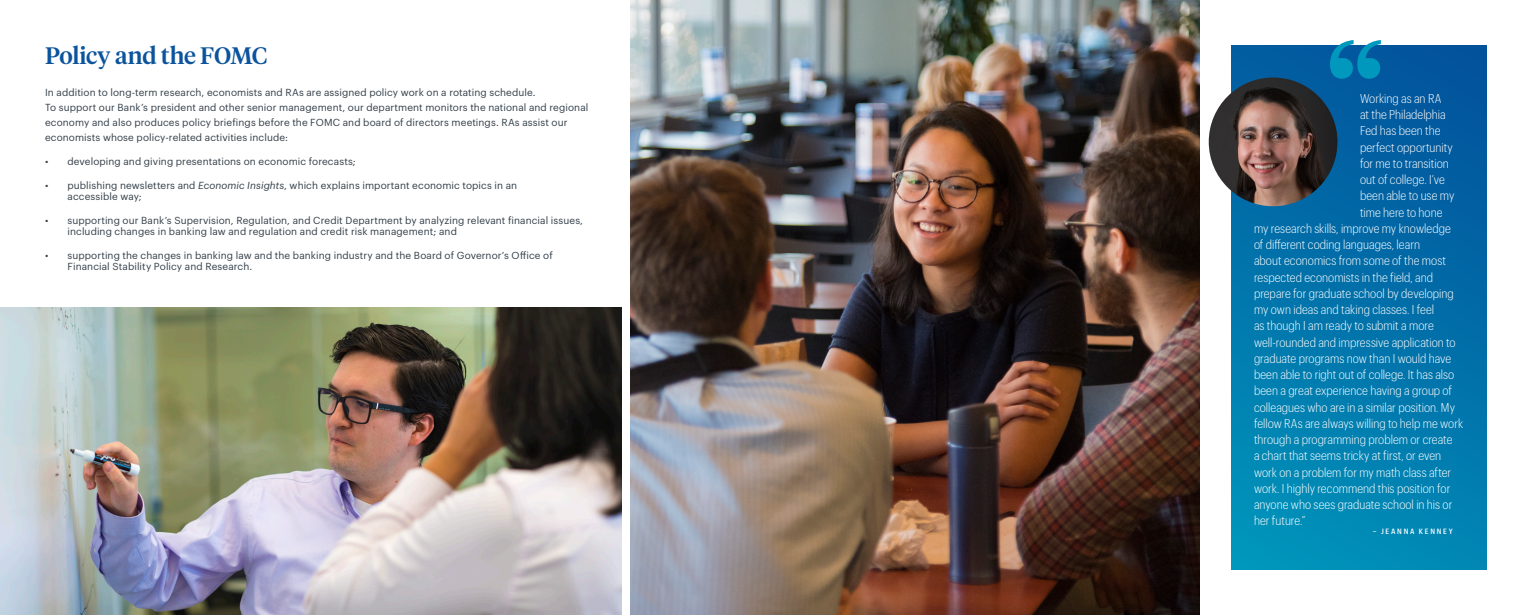
<style>
.page{position:relative;width:1530px;height:615px;background:#fff}
.page>*{position:absolute;margin:0;border:0;box-sizing:border-box;transform-origin:0 0}
._2023_-_page_head{font:500 23.75px "Tiempos Headline";letter-spacing:-.015em;color:#0b549d}
.t1{font:300 12.5px "Graphik Compact LC";color:#fff}
._2023-_body{font:10px/15px "Graphik";letter-spacing:.01em;color:#323e48}
.Quote_Author{font:500 7.5px "Graphik Compact LC";letter-spacing:.23em;color:#fff}
.s1{font-style:italic}
</style>
<div class="page">
<img style="left:630px;top:0;width:569px;height:615px">
<div style="left:1232px;top:45px;width:254px;height:525px;background:linear-gradient(to bottom,#02539b,#008fb8)"></div>
<img style="left:1209px;top:78px;width:129px;height:128px;border-radius:64px">
<img style="left:0;top:307px;width:622px;height:308px">
<svg style="left:1330px;top:40px;width:51px;height:39px"></svg>
<p class="_2023_-_page_head" style="left:45px;top:39px;width:224px">Policy and the FOMC</p>
<p class="_2023-_body" style="left:45px;top:84px;width:545px">In addition to long-term research, economists and RAs are assigned policy work on a rotating schedule.<br>To support our Bank’s president and other senior management, our department monitors the national and regional economy and also produces policy briefings before the FOMC and board of directors meetings. RAs assist our economists whose policy-related activities include:</p>
<p class="_2023-_body" style="left:45px;top:153px;width:312px">• developing and giving presentations on economic forecasts;</p>
<p class="_2023-_body" style="left:68px;top:179px;width:451px;line-height:11.2px;text-indent:-22px">• publishing newsletters and <span class="s1">Economic Insights</span>, which explains important economic topics in an accessible way;</p>
<p class="_2023-_body" style="left:68px;top:214px;width:517px;line-height:11.2px;text-indent:-22px">• supporting our Bank’s Supervision, Regulation, and Credit Department by analyzing relevant financial issues, including changes in banking law and regulation and credit risk management; and</p>
<p class="_2023-_body" style="left:68px;top:249px;width:487px;line-height:11.2px;text-indent:-22px">• supporting the changes in banking law and the banking industry and the Board of Governor’s Office of<br>Financial Stability Policy and Research.</p>
<p class="t1" style="left:1360px;top:90px;width:83px">Working as an RA</p>
<p class="t1" style="left:1360px;top:106px;width:87px">at the Philadelphia</p>
<p class="t1" style="left:1360px;top:122px;width:82px">Fed has been the</p>
<p class="t1" style="left:1360px;top:138px;width:95px">perfect opportunity</p>
<p class="t1" style="left:1360px;top:155px;width:90px">for me to transition</p>
<p class="t1" style="left:1360px;top:171px;width:86px">out of college. I’ve</p>
<p class="t1" style="left:1360px;top:187px;width:96px">been able to use my</p>
<p class="t1" style="left:1360px;top:203px;width:84px">time here to hone</p>
<p class="t1" style="left:1254px;top:220px;width:198px">my research skills, improve my knowledge</p>
<p class="t1" style="left:1254px;top:236px;width:168px">of different coding languages, learn</p>
<p class="t1" style="left:1254px;top:252px;width:193px">about economics from some of the most</p>
<p class="t1" style="left:1254px;top:268px;width:181px">respected economists in the field, and</p>
<p class="t1" style="left:1254px;top:285px;width:201px">prepare for graduate school by developing</p>
<p class="t1" style="left:1254px;top:301px;width:182px">my own ideas and taking classes. I feel</p>
<p class="t1" style="left:1254px;top:317px;width:181px">as though I am ready to submit a more</p>
<p class="t1" style="left:1254px;top:333px;width:203px">well-rounded and impressive application to</p>
<p class="t1" style="left:1254px;top:350px;width:199px">graduate programs now than I would have</p>
<p class="t1" style="left:1254px;top:366px;width:202px">been able to right out of college. It has also</p>
<p class="t1" style="left:1254px;top:382px;width:200px">been a great experience having a group of</p>
<p class="t1" style="left:1254px;top:398px;width:203px">colleagues who are in a similar position. My</p>
<p class="t1" style="left:1254px;top:415px;width:211px">fellow RAs are always willing to help me work</p>
<p class="t1" style="left:1254px;top:431px;width:200px">through a programming problem or create</p>
<p class="t1" style="left:1254px;top:447px;width:189px">a chart that seems tricky at first, or even</p>
<p class="t1" style="left:1254px;top:463px;width:199px">work on a problem for my math class after</p>
<p class="t1" style="left:1254px;top:480px;width:198px">work. I highly recommend this position for</p>
<p class="t1" style="left:1254px;top:496px;width:200px">anyone who sees graduate school in his or</p>
<p class="t1" style="left:1254px;top:512px;width:53px">her future.”</p>
<p class="Quote_Author" style="left:1373px;top:526px;width:81px">– JEANNA KENNEY</p>
</div>
